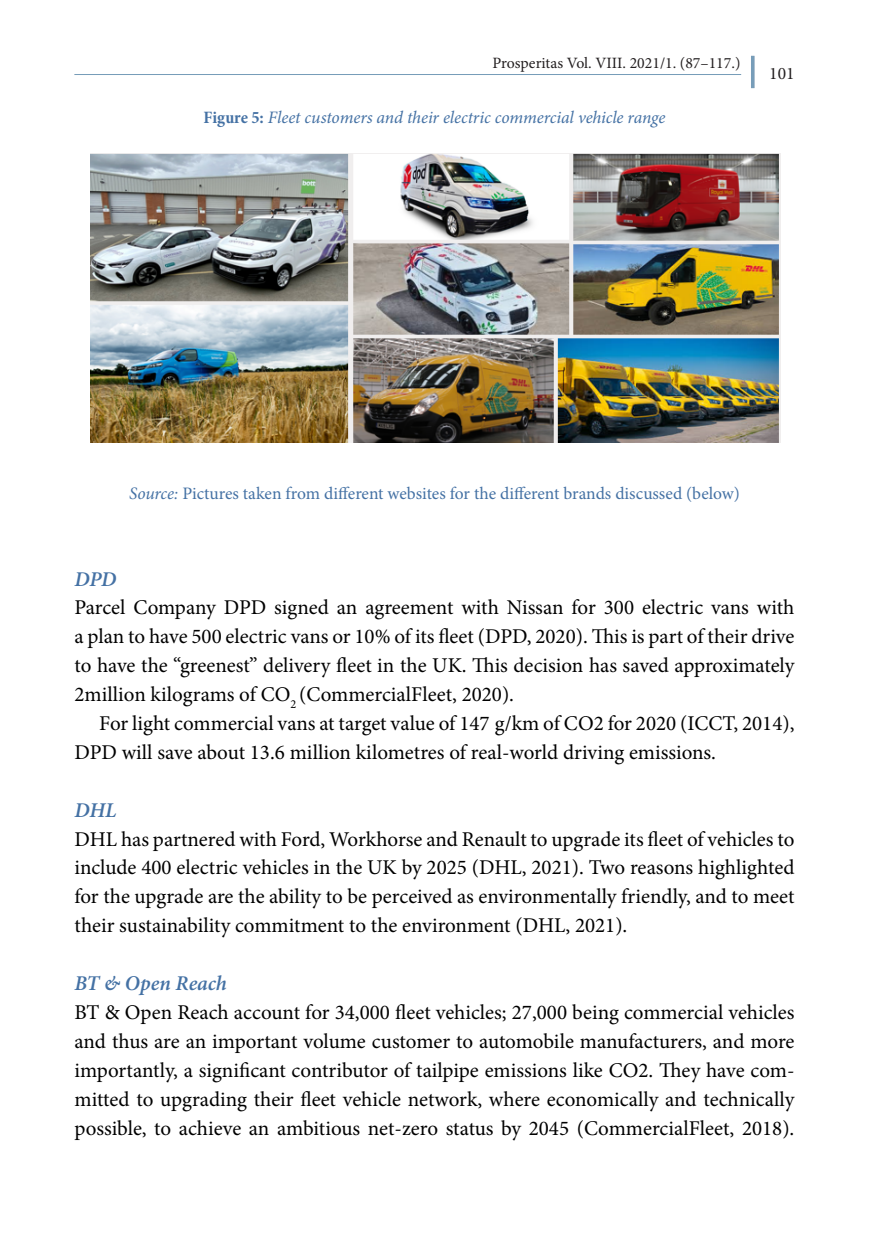
<style>
.page{position:relative;width:869px;height:1241px;background:#fff}
.page>*{position:absolute;margin:0;border:0;box-sizing:border-box;transform-origin:0 0}
.Kenyér{font:21px/28.9px "Minion Pro";color:#000;text-align:justify}
.Kenyér-2{font:italic 600 21px "Minion Pro";letter-spacing:-.005em;color:#4471a4}
.Forrás{font:17.5px "Minion Pro";color:#4471a4}
.Táblacím{font:italic 17.5px "Minion Pro";letter-spacing:-.005em;color:#4471a4}
.t1{font:17.5px "Minion Pro";color:#231f20}
.t2{font:15.75px "Minion Pro";color:#231f20}
.s1{font-weight:700;font-style:normal;font-stretch:condensed}
.s2{font-style:italic}
</style>
<div class="page">
<hr style="left:74px;top:74px;width:666px;height:1px;background:#779db9">
<svg style="left:751px;top:56px;width:3px;height:32px"></svg>
<img style="left:91px;top:153px;width:689px;height:290px">
<p class="t2" style="left:492px;top:53px;width:249px">Prosperitas Vol. VIII. 2021/1. (87–117.)</p>
<p class="Táblacím" style="left:203px;top:106px;width:463px"><span class="s1">Figure 5:</span> Fleet customers and their electric commercial vehicle range</p>
<p class="t1" style="left:769px;top:61px;width:27px">101</p>
<p class="Forrás" style="left:129px;top:481px;width:612px"><span class="s2">Source:</span> Pictures taken from different websites for the different brands discussed (below)</p>
<p class="Kenyér-2" style="left:74px;top:564px;width:44px">DPD</p>
<p class="Kenyér" style="left:74px;top:593px;width:721px">Parcel Company DPD signed an agreement with Nissan for 300 electric vans with a plan to have 500 electric vans or 10% of its fleet (DPD, 2020). This is part of their drive to have the “greenest” delivery fleet in the UK. This decision has saved approximately 2million kilograms of CO<sub>2</sub> (CommercialFleet, 2020).</p>
<p class="Kenyér" style="left:74px;top:708px;width:721px;text-indent:25px">For light commercial vans at target value of 147 g/km of CO2 for 2020 (ICCT, 2014),<br>DPD will save about 13.6 million kilometres of real-world driving emissions.</p>
<p class="Kenyér-2" style="left:74px;top:795px;width:44px">DHL</p>
<p class="Kenyér" style="left:74px;top:824px;width:721px">DHL has partnered with Ford, Workhorse and Renault to upgrade its fleet of vehicles to include 400 electric vehicles in the UK by 2025 (DHL, 2021). Two reasons highlighted for the upgrade are the ability to be perceived as environmentally friendly, and to meet their sustainability commitment to the environment (DHL, 2021).</p>
<p class="Kenyér-2" style="left:74px;top:968px;width:154px">BT &amp; Open Reach</p>
<p class="Kenyér" style="left:74px;top:997px;width:721px">BT &amp; Open Reach account for 34,000 fleet vehicles; 27,000 being commercial vehicles and thus are an important volume customer to automobile manufacturers, and more importantly, a significant contributor of tailpipe emissions like CO2. They have com&shy;mitted to upgrading their fleet vehicle network, where economically and technically possible, to achieve an ambitious net-zero status by 2045 (CommercialFleet, 2018).</p>
</div>
